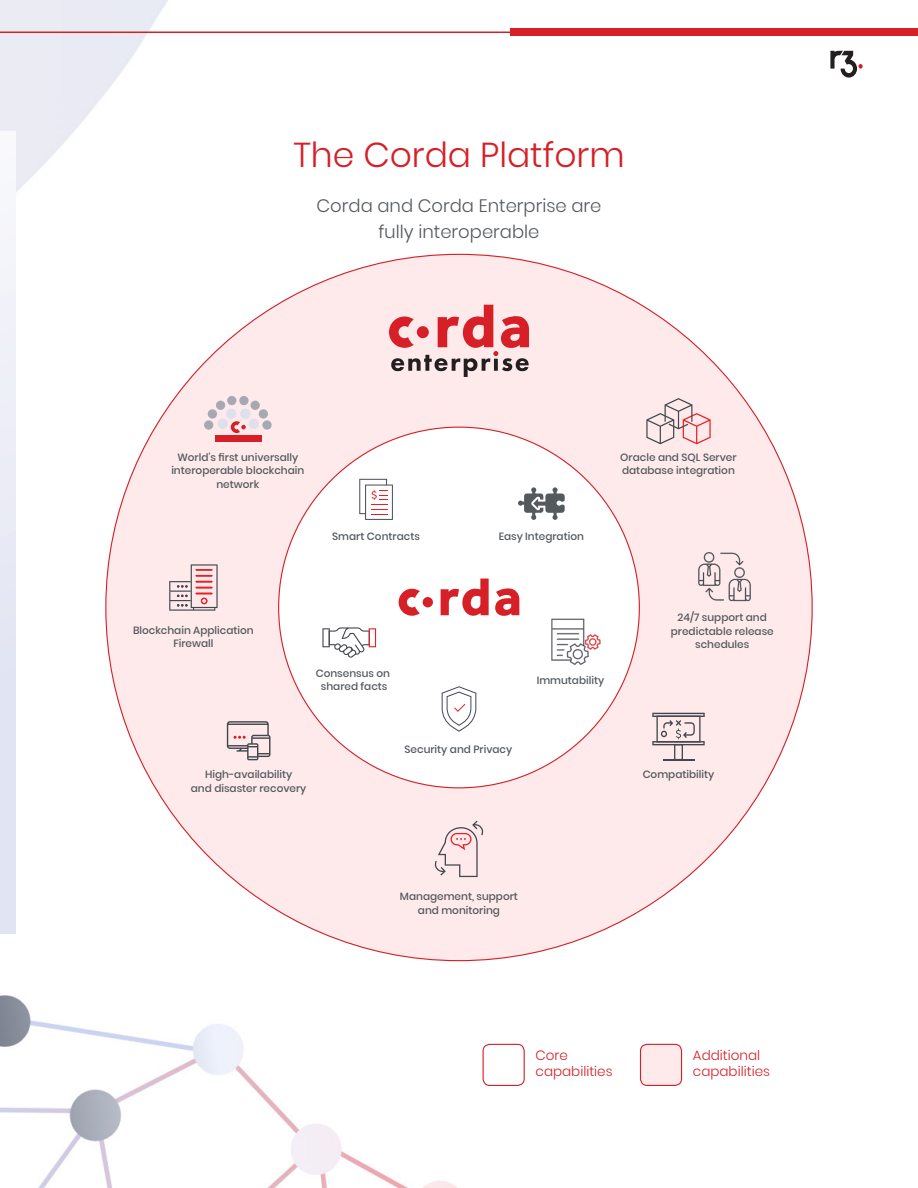
<style>
.page{position:relative;width:918px;height:1188px;background:#fff}
.page>*{position:absolute;margin:0;border:0;box-sizing:border-box;transform-origin:0 0}
.t1{font:300 34.5px "Poppins";color:#d61f26}
.t2{font:300 18px "Poppins";color:#54595e}
.t3{font:300 13.5px "Poppins";color:#d61f26}
.t4{font:500 10.5px "Poppins";color:#54595e}
</style>
<div class="page">
<img style="left:0;top:0;width:853px;height:1188px">
<svg style="left:830px;top:51px;width:33px;height:27px"></svg>
<div style="left:510px;top:28px;width:408px;height:8px;background:#d61f26"></div>
<hr style="left:0;top:32px;width:721px;height:1px;background:#d61f26">
<svg style="left:0;top:132px;width:15px;height:801px"></svg>
<div style="left:483px;top:1044px;width:41px;height:41px;background:#fff;border-radius:7px"></div>
<div style="left:483px;top:1044px;width:42px;height:42px;border:1px solid #d61f26;border-radius:7px"></div>
<div style="left:640px;top:1044px;width:42px;height:41px;background:#feeaea;border-radius:7px"></div>
<div style="left:640px;top:1044px;width:42px;height:42px;border:1px solid #d61f26;border-radius:7px"></div>
<div style="left:106px;top:254px;width:706px;height:707px;background:#feeaea;border-radius:50%"></div>
<div style="left:279px;top:427px;width:360px;height:361px;background:#fff;border-radius:50%"></div>
<div style="left:215px;top:435px;width:47px;height:6px;background:#d61f26"></div>
<svg style="left:231px;top:421px;width:15px;height:12px"></svg>
<div style="left:226px;top:409px;width:10px;height:10px;background:#dee0ec;border-radius:50%"></div>
<div style="left:240px;top:409px;width:10px;height:10px;background:#dee0ec;border-radius:50%"></div>
<div style="left:249px;top:419px;width:10px;height:10px;background:#dee0ec;border-radius:50%"></div>
<div style="left:218px;top:419px;width:10px;height:10px;background:#dee0ec;border-radius:50%"></div>
<div style="left:227px;top:396px;width:9px;height:9px;background:#a7a9b2;border-radius:50%"></div>
<div style="left:216px;top:401px;width:9px;height:9px;background:#a7a9b2;border-radius:50%"></div>
<div style="left:208px;top:409px;width:9px;height:10px;background:#a7a9b2;border-radius:50%"></div>
<div style="left:204px;top:420px;width:9px;height:10px;background:#a7a9b2;border-radius:50%"></div>
<div style="left:239px;top:396px;width:10px;height:9px;background:#a7a9b2;border-radius:50%"></div>
<div style="left:251px;top:401px;width:9px;height:9px;background:#a7a9b2;border-radius:50%"></div>
<div style="left:259px;top:409px;width:9px;height:10px;background:#a7a9b2;border-radius:50%"></div>
<div style="left:262px;top:420px;width:10px;height:10px;background:#a7a9b2;border-radius:50%"></div>
<svg style="left:169px;top:564px;width:49px;height:47px"></svg>
<svg style="left:646px;top:398px;width:65px;height:46px"></svg>
<svg style="left:652px;top:713px;width:53px;height:4px"></svg>
<hr style="left:654px;top:714px;width:49px;height:2px;background:#44474f">
<svg style="left:652px;top:741px;width:53px;height:4px"></svg>
<hr style="left:654px;top:742px;width:49px;height:2px;background:#44474f">
<svg style="left:656px;top:716px;width:45px;height:44px"></svg>
<svg style="left:227px;top:721px;width:43px;height:39px"></svg>
<svg style="left:435px;top:821px;width:48px;height:56px"></svg>
<svg style="left:389px;top:305px;width:140px;height:72px"></svg>
<svg style="left:399px;top:579px;width:120px;height:37px"></svg>
<svg style="left:442px;top:686px;width:34px;height:46px"></svg>
<svg style="left:322px;top:627px;width:54px;height:31px"></svg>
<svg style="left:359px;top:479px;width:34px;height:41px"></svg>
<svg style="left:518px;top:487px;width:47px;height:33px"></svg>
<img style="left:698px;top:552px;width:53px;height:50px">
<img style="left:551px;top:618px;width:50px;height:47px">
<p class="t1" style="left:293px;top:135px;width:333px">The Corda Platform</p>
<p class="t2" style="left:317px;top:196px;width:286px">Corda and Corda Enterprise are</p>
<p class="t2" style="left:379px;top:221px;width:162px">fully interoperable</p>
<p class="t4" style="left:177px;top:451px;width:122px">World’s first universally</p>
<p class="t4" style="left:171px;top:464px;width:135px">interoperable blockchain</p>
<p class="t4" style="left:216px;top:478px;width:44px">network</p>
<p class="t4" style="left:332px;top:530px;width:89px">Smart Contracts</p>
<p class="t4" style="left:499px;top:530px;width:87px">Easy Integration</p>
<p class="t4" style="left:620px;top:451px;width:118px">Oracle and SQL Server</p>
<p class="t4" style="left:622px;top:464px;width:114px">database integration</p>
<p class="t4" style="left:133px;top:624px;width:122px">Blockchain Application</p>
<p class="t4" style="left:173px;top:638px;width:42px">Firewall</p>
<p class="t4" style="left:316px;top:667px;width:76px">Consensus on</p>
<p class="t4" style="left:321px;top:681px;width:68px">shared facts</p>
<p class="t4" style="left:205px;top:768px;width:89px">High-availability</p>
<p class="t4" style="left:191px;top:782px;width:117px">and disaster recovery</p>
<p class="t4" style="left:405px;top:743px;width:109px">Security and Privacy</p>
<p class="t4" style="left:537px;top:675px;width:69px">Immutability</p>
<p class="t4" style="left:678px;top:612px;width:91px">24/7 support and</p>
<p class="t4" style="left:671px;top:625px;width:104px">predictable release</p>
<p class="t4" style="left:695px;top:639px;width:56px">schedules</p>
<p class="t4" style="left:643px;top:768px;width:73px">Compatibility</p>
<p class="t4" style="left:400px;top:890px;width:120px">Management, support</p>
<p class="t4" style="left:418px;top:904px;width:84px">and monitoring</p>
<p class="t3" style="left:536px;top:1047px;width:34px">Core</p>
<p class="t3" style="left:536px;top:1064px;width:78px">capabilities</p>
<p class="t3" style="left:693px;top:1047px;width:69px">Additional</p>
<p class="t3" style="left:693px;top:1064px;width:78px">capabilities</p>
</div>
